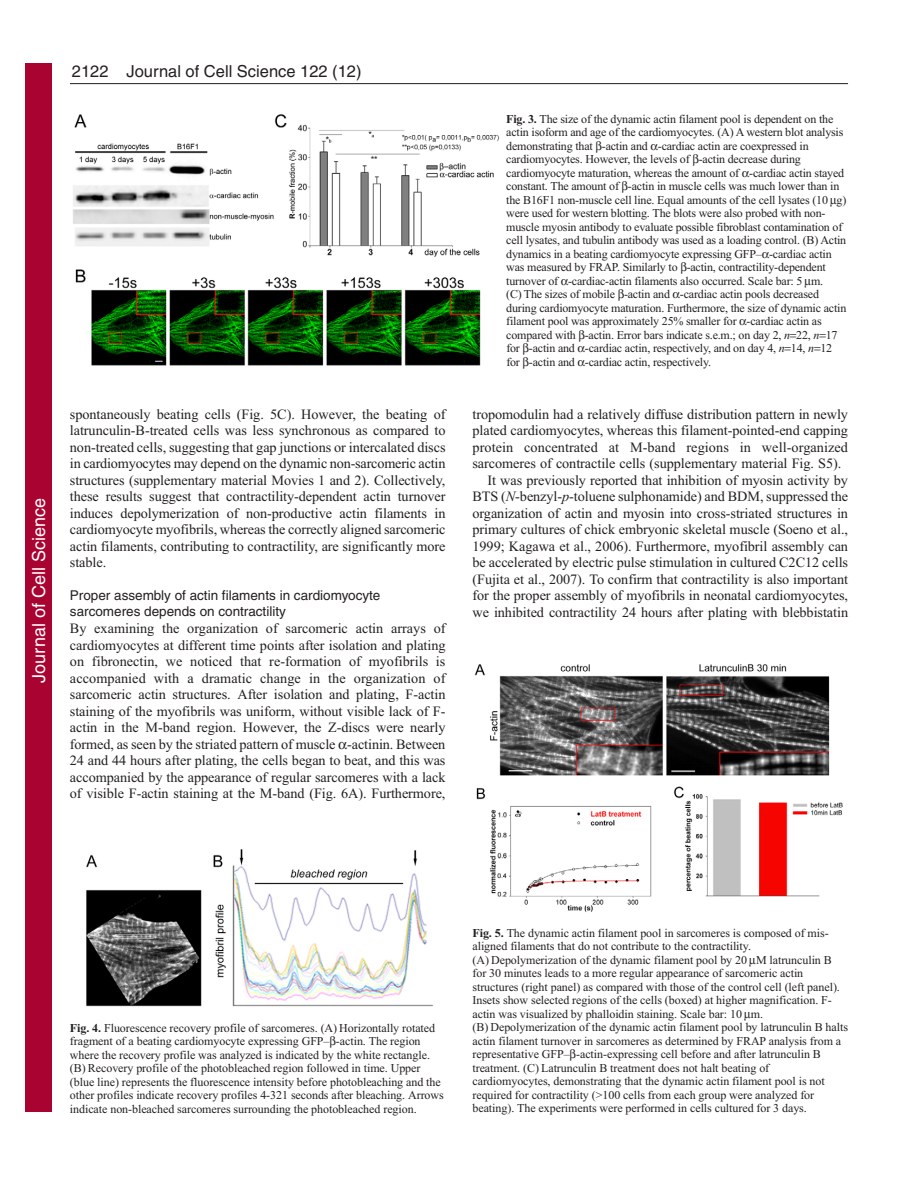
<style>
.page{position:relative;width:918px;height:1188px;background:#fff}
.page>*{position:absolute;margin:0;border:0;box-sizing:border-box;transform-origin:0 0}
.t1{font:18px "Helvetica";color:#fff}
.t2{font:16.5px "Helvetica";color:#231f20}
.t3{font:14.25px/16.5px "Times New Roman";letter-spacing:-.005em;color:#231f20;text-align:justify}
.t4{font:13.5px/16.5px "Helvetica";color:#231f20}
.t5{font:12px/13.5px "Times New Roman";letter-spacing:-.005em;color:#231f20}
.s1{font-weight:700}
.s2{font-style:italic}
</style>
<div class="page">
<hr style="left:70px;top:83px;width:778px;height:1px;background:#231f20">
<img style="left:73px;top:114px;width:426px;height:252px">
<img style="left:86px;top:849px;width:347px;height:158px">
<img style="left:474px;top:664px;width:369px;height:248px">
<div style="left:26px;top:64px;width:26px;height:1048px;background:#a90332"></div>
<h2 class="t2" style="left:72px;top:65px;width:38px">2122</h2>
<h2 class="t2" style="left:127px;top:65px;width:237px">Journal of Cell Science 122 (12)</h2>
<h1 class="t1" style="left:28px;top:683px;width:186px;rotate:-90deg">Journal of Cell Science</h1>
<p class="t3" style="left:70px;top:407px;width:377px">spontaneously beating cells (Fig. 5C). However, the beating of latrunculin-B-treated cells was less synchronous as compared to non-treated cells, suggesting that gap junctions or intercalated discs in cardiomyocytes may depend on the dynamic non-sarcomeric actin structures (supplementary material Movies 1 and 2). Collectively, these results suggest that contractility-dependent actin turnover induces depolymerization of non-productive actin filaments in cardiomyocyte myofibrils, whereas the correctly aligned sarcomeric actin filaments, contributing to contractility, are significantly more stable.</p>
<p class="t4" style="left:70px;top:588px;width:312px">Proper assembly of actin filaments in cardiomyocyte sarcomeres depends on contractility</p>
<p class="t3" style="left:70px;top:621px;width:377px">By examining the organization of sarcomeric actin arrays of cardiomyocytes at different time points after isolation and plating on fibronectin, we noticed that re-formation of myofibrils is accompanied with a dramatic change in the organization of sarcomeric actin structures. After isolation and plating, F-actin staining of the myofibrils was uniform, without visible lack of F&shy;actin in the M-band region. However, the Z-discs were nearly formed, as seen by the striated pattern of muscle -actinin. Between 24 and 44 hours after plating, the cells began to beat, and this was accompanied by the appearance of regular sarcomeres with a lack of visible F-actin staining at the M-band (Fig. 6A). Furthermore,</p>
<p class="t5" style="left:506px;top:113px;width:342px"><span class="s1">Fig. 3.</span> The size of the dynamic actin filament pool is dependent on the actin isoform and age of the cardiomyocytes. (A) A western blot analysis demonstrating that -actin and -cardiac actin are coexpressed in cardiomyocytes. However, the levels of -actin decrease during cardiomyocyte maturation, whereas the amount of -cardiac actin stayed constant. The amount of -actin in muscle cells was much lower than in the B16F1 non-muscle cell line. Equal amounts of the cell lysates (10 g) were used for western blotting. The blots were also probed with non&shy;muscle myosin antibody to evaluate possible fibroblast contamination of cell lysates, and tubulin antibody was used as a loading control. (B) Actin dynamics in a beating cardiomyocyte expressing GFP– -cardiac actin was measured by FRAP. Similarly to -actin, contractility-dependent turnover of -cardiac-actin filaments also occurred. Scale bar: 5 m.<br>(C) The sizes of mobile -actin and -cardiac actin pools decreased during cardiomyocyte maturation. Furthermore, the size of dynamic actin filament pool was approximately 25% smaller for -cardiac actin as compared with -actin. Error bars indicate s.e.m.; on day 2, <span class="s2">n</span> 22, <span class="s2">n</span> 17 for -actin and -cardiac actin, respectively, and on day 4, <span class="s2">n</span> 14, <span class="s2">n</span> 12 for -actin and -cardiac actin, respectively.</p>
<p class="t3" style="left:472px;top:407px;width:377px">tropomodulin had a relatively diffuse distribution pattern in newly</p>
<p class="t3" style="left:472px;top:423px;width:377px">plated cardiomyocytes, whereas this filament-pointed-end capping</p>
<p class="t3" style="left:472px;top:440px;width:377px">protein concentrated at M-band regions in well-organized</p>
<p class="t3" style="left:472px;top:456px;width:370px">sarcomeres of contractile cells (supplementary material Fig. S5).</p>
<p class="t3" style="left:488px;top:473px;width:362px">It was previously reported that inhibition of myosin activity by</p>
<p class="t3" style="left:472px;top:489px;width:377px">BTS (<span class="s2">N</span>-benzyl-<span class="s2">p</span>-toluene sulphonamide) and BDM, suppressed the</p>
<p class="t3" style="left:473px;top:506px;width:377px">organization of actin and myosin into cross-striated structures in</p>
<p class="t3" style="left:473px;top:522px;width:377px">primary cultures of chick embryonic skeletal muscle (Soeno et al.,</p>
<p class="t3" style="left:473px;top:539px;width:377px">1999; Kagawa et al., 2006). Furthermore, myofibril assembly can</p>
<p class="t3" style="left:473px;top:555px;width:377px">be accelerated by electric pulse stimulation in cultured C2C12 cells</p>
<p class="t3" style="left:473px;top:572px;width:377px">(Fujita et al., 2007). To confirm that contractility is also important</p>
<p class="t3" style="left:473px;top:588px;width:377px">for the proper assembly of myofibrils in neonatal cardiomyocytes,</p>
<p class="t3" style="left:473px;top:605px;width:377px">we inhibited contractility 24 hours after plating with blebbistatin</p>
<p class="t5" style="left:70px;top:1022px;width:375px"><span class="s1">Fig. 4.</span> Fluorescence recovery profile of sarcomeres. (A) Horizontally rotated fragment of a beating cardiomyocyte expressing GFP– -actin. The region where the recovery profile was analyzed is indicated by the white rectangle. (B) Recovery profile of the photobleached region followed in time. Upper (blue line) represents the fluorescence intensity before photobleaching and the other profiles indicate recovery profiles 4-321 seconds after bleaching. Arrows indicate non-bleached sarcomeres surrounding the photobleached region.</p>
<p class="t5" style="left:472px;top:927px;width:377px"><span class="s1">Fig. 5.</span> The dynamic actin filament pool in sarcomeres is composed of mis&shy;aligned filaments that do not contribute to the contractility.<br>(A) Depolymerization of the dynamic filament pool by 20 M latrunculin B for 30 minutes leads to a more regular appearance of sarcomeric actin structures (right panel) as compared with those of the control cell (left panel).<br>Insets show selected regions of the cells (boxed) at higher magnification. F&shy;actin was visualized by phalloidin staining. Scale bar: 10 m.<br>(B) Depolymerization of the dynamic actin filament pool by latrunculin B halts actin filament turnover in sarcomeres as determined by FRAP analysis from a representative GFP– -actin-expressing cell before and after latrunculin B treatment. (C) Latrunculin B treatment does not halt beating of cardiomyocytes, demonstrating that the dynamic actin filament pool is not required for contractility (&gt;100 cells from each group were analyzed for beating). The experiments were performed in cells cultured for 3 days.</p>
</div>
